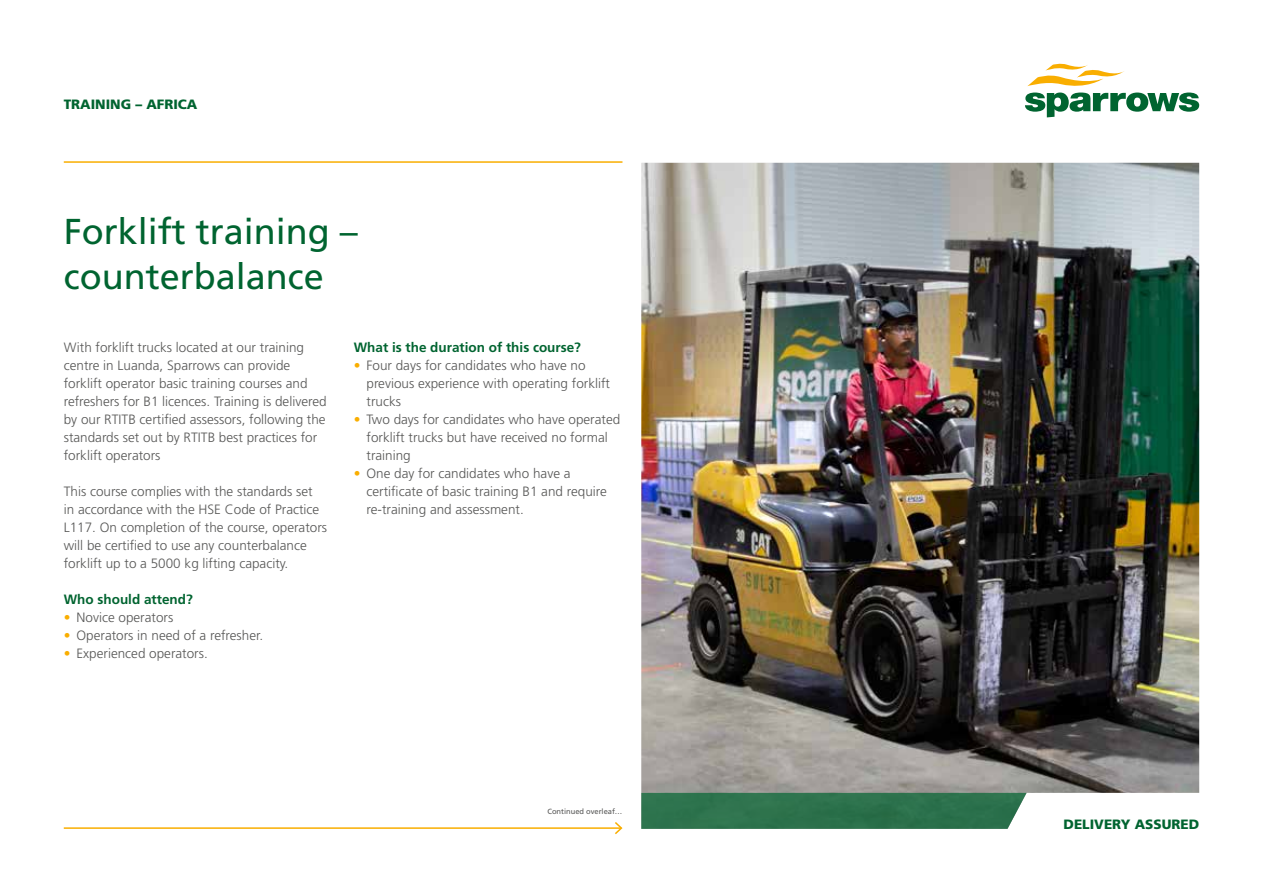
<style>
.page{position:relative;width:1263px;height:893px;background:#fff}
.page>*{position:absolute;margin:0;border:0;box-sizing:border-box;transform-origin:0 0}
.t1{font:36px/45px "Frutiger LT Std";color:#006430}
.t2{font:300 13.5px/18px "Frutiger LT Std";color:#575756}
.t3{font:700 13.5px "Frutiger LT Std";color:#006430}
.t4{font:900 13.5px "Frutiger LT Std";color:#006430}
.t5{font:7.5px "Frutiger LT Std";color:#575756}
.s1{color:#f9ae00}
</style>
<div class="page">
<svg style="left:1025px;top:63px;width:174px;height:54px"></svg>
<hr style="left:64px;top:161px;width:558px;height:2px;background:#f9ae00">
<img style="left:641px;top:163px;width:558px;height:631px">
<div style="left:641px;top:793px;width:385px;height:36px;background:#2d724d"></div>
<hr style="left:64px;top:827px;width:557px;height:2px;background:#f9ae00">
<svg style="left:613px;top:822px;width:10px;height:13px"></svg>
<p class="t4" style="left:64px;top:96px;width:135px">TRAINING – AFRICA</p>
<h1 class="t1" style="left:64px;top:209px;width:296px">Forklift training – counterbalance</h1>
<p class="t2" style="left:64px;top:338px;width:264px">With forklift trucks located at our training centre in Luanda, Sparrows can provide forklift operator basic training courses and refreshers for B1 licences. Training is delivered by our RTITB certified assessors, following the standards set out by RTITB best practices for forklift operators</p>
<p class="t2" style="left:64px;top:482px;width:265px">This course complies with the standards set<br>in accordance with the HSE Code of Practice L117. On completion of the course, operators will be certified to use any counterbalance forklift up to a 5000 kg lifting capacity.</p>
<p class="t3" style="left:64px;top:591px;width:131px">Who should attend?</p>
<p class="t2" style="left:64px;top:608px;width:111px"><span class="s1">•</span> Novice operators</p>
<p class="t2" style="left:64px;top:626px;width:201px"><span class="s1">•</span> Operators in need of a refresher.</p>
<p class="t2" style="left:64px;top:644px;width:146px"><span class="s1">•</span> Experienced operators.</p>
<p class="t3" style="left:354px;top:339px;width:229px">What is the duration of this course?</p>
<p class="t2" style="left:366px;top:356px;width:245px;text-indent:-13px"><span class="s1">•</span> Four days for candidates who have no previous experience with operating forklift trucks</p>
<p class="t2" style="left:366px;top:410px;width:255px;text-indent:-13px"><span class="s1">•</span> Two days for candidates who have operated forklift trucks but have received no formal training</p>
<p class="t2" style="left:366px;top:464px;width:242px;text-indent:-13px"><span class="s1">•</span> One day for candidates who have a certificate of basic training B1 and require re-training and assessment.</p>
<p class="t5" style="left:547px;top:807px;width:77px">Continued overleaf…</p>
<p class="t4" style="left:1063px;top:816px;width:137px">DELIVERY ASSURED</p>
</div>
